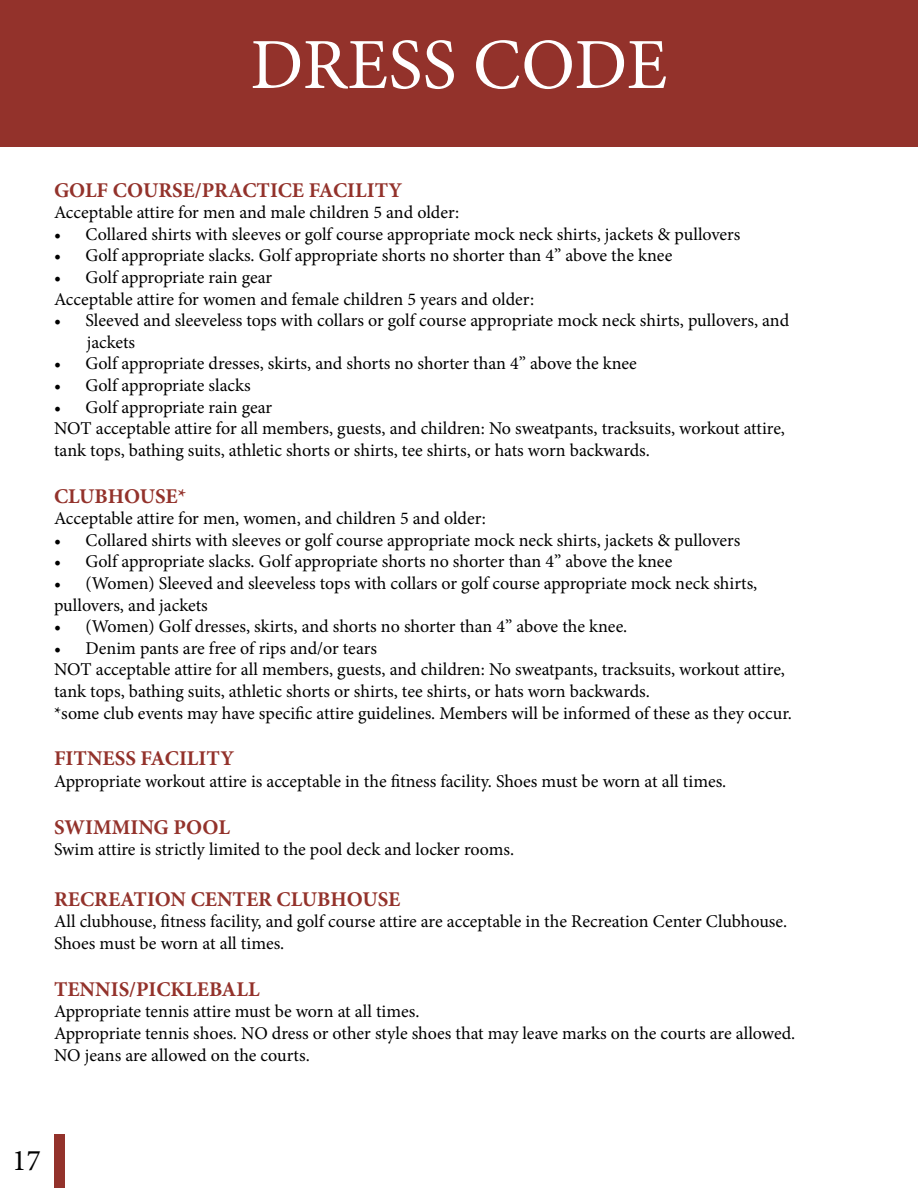
<style>
.page{position:relative;width:918px;height:1188px;background:#fff}
.page>*{position:absolute;margin:0;border:0;box-sizing:border-box;transform-origin:0 0}
.t1{font:72px "Minion Pro";color:#fff}
.t2{font:30px "Minion Pro";color:#000}
.t3{font:700 21px "Minion Pro";color:#93322b}
.t4{font:18px/21.6px "Minion Pro";color:#000}
</style>
<div class="page">
<div style="left:55px;top:1134px;width:10px;height:54px;background:#93322b"></div>
<div style="left:0;top:0;width:918px;height:147px;background:#93322b"></div>
<h1 class="t1" style="left:250px;top:17px;width:419px">DRESS CODE</h1>
<p class="t3" style="left:54px;top:175px;width:350px">GOLF COURSE/PRACTICE FACILITY</p>
<p class="t4" style="left:54px;top:202px;width:407px">Acceptable attire for men and male children 5 and older:</p>
<p class="t4" style="left:54px;top:223px;width:688px">• Collared shirts with sleeves or golf course appropriate mock neck shirts, jackets &amp; pullovers</p>
<p class="t4" style="left:54px;top:245px;width:620px">• Golf appropriate slacks. Golf appropriate shorts no shorter than 4” above the knee</p>
<p class="t4" style="left:54px;top:267px;width:482px">• Golf appropriate rain gear<br>Acceptable attire for women and female children 5 years and older:</p>
<p class="t4" style="left:87px;top:310px;width:704px;text-indent:-33px">• Sleeved and sleeveless tops with collars or golf course appropriate mock neck shirts, pullovers, and jackets</p>
<p class="t4" style="left:54px;top:353px;width:584px">• Golf appropriate dresses, skirts, and shorts no shorter than 4” above the knee</p>
<p class="t4" style="left:54px;top:375px;width:198px">• Golf appropriate slacks</p>
<p class="t4" style="left:54px;top:396px;width:733px">• Golf appropriate rain gear<br>NOT acceptable attire for all members, guests, and children: No sweatpants, tracksuits, workout attire, tank tops, bathing suits, athletic shorts or shirts, tee shirts, or hats worn backwards.</p>
<p class="t3" style="left:54px;top:481px;width:134px">CLUBHOUSE*</p>
<p class="t4" style="left:54px;top:508px;width:433px">Acceptable attire for men, women, and children 5 and older:</p>
<p class="t4" style="left:54px;top:529px;width:688px">• Collared shirts with sleeves or golf course appropriate mock neck shirts, jackets &amp; pullovers</p>
<p class="t4" style="left:54px;top:551px;width:620px">• Golf appropriate slacks. Golf appropriate shorts no shorter than 4” above the knee</p>
<p class="t4" style="left:54px;top:573px;width:705px">• (Women) Sleeved and sleeveless tops with collars or golf course appropriate mock neck shirts, pullovers, and jackets</p>
<p class="t4" style="left:54px;top:616px;width:575px">• (Women) Golf dresses, skirts, and shorts no shorter than 4” above the knee.</p>
<p class="t4" style="left:54px;top:637px;width:740px">• Denim pants are free of rips and/or tears<br>NOT acceptable attire for all members, guests, and children: No sweatpants, tracksuits, workout attire, tank tops, bathing suits, athletic shorts or shirts, tee shirts, or hats worn backwards.<br>*some club events may have specific attire guidelines. Members will be informed of these as they occur.</p>
<p class="t3" style="left:54px;top:744px;width:182px">FITNESS FACILITY</p>
<p class="t4" style="left:54px;top:771px;width:674px">Appropriate workout attire is acceptable in the fitness facility. Shoes must be worn at all times.</p>
<p class="t3" style="left:54px;top:812px;width:177px">SWIMMING POOL</p>
<p class="t4" style="left:54px;top:839px;width:462px">Swim attire is strictly limited to the pool deck and locker rooms.</p>
<p class="t3" style="left:54px;top:884px;width:348px">RECREATION CENTER CLUBHOUSE</p>
<p class="t4" style="left:54px;top:911px;width:735px">All clubhouse, fitness facility, and golf course attire are acceptable in the Recreation Center Clubhouse.<br>Shoes must be worn at all times.</p>
<p class="t3" style="left:54px;top:974px;width:207px">TENNIS/PICKLEBALL</p>
<p class="t4" style="left:54px;top:1001px;width:743px">Appropriate tennis attire must be worn at all times.<br>Appropriate tennis shoes. NO dress or other style shoes that may leave marks on the courts are allowed.<br>NO jeans are allowed on the courts.</p>
<h2 class="t2" style="left:12px;top:1141px;width:30px">17</h2>
</div>
